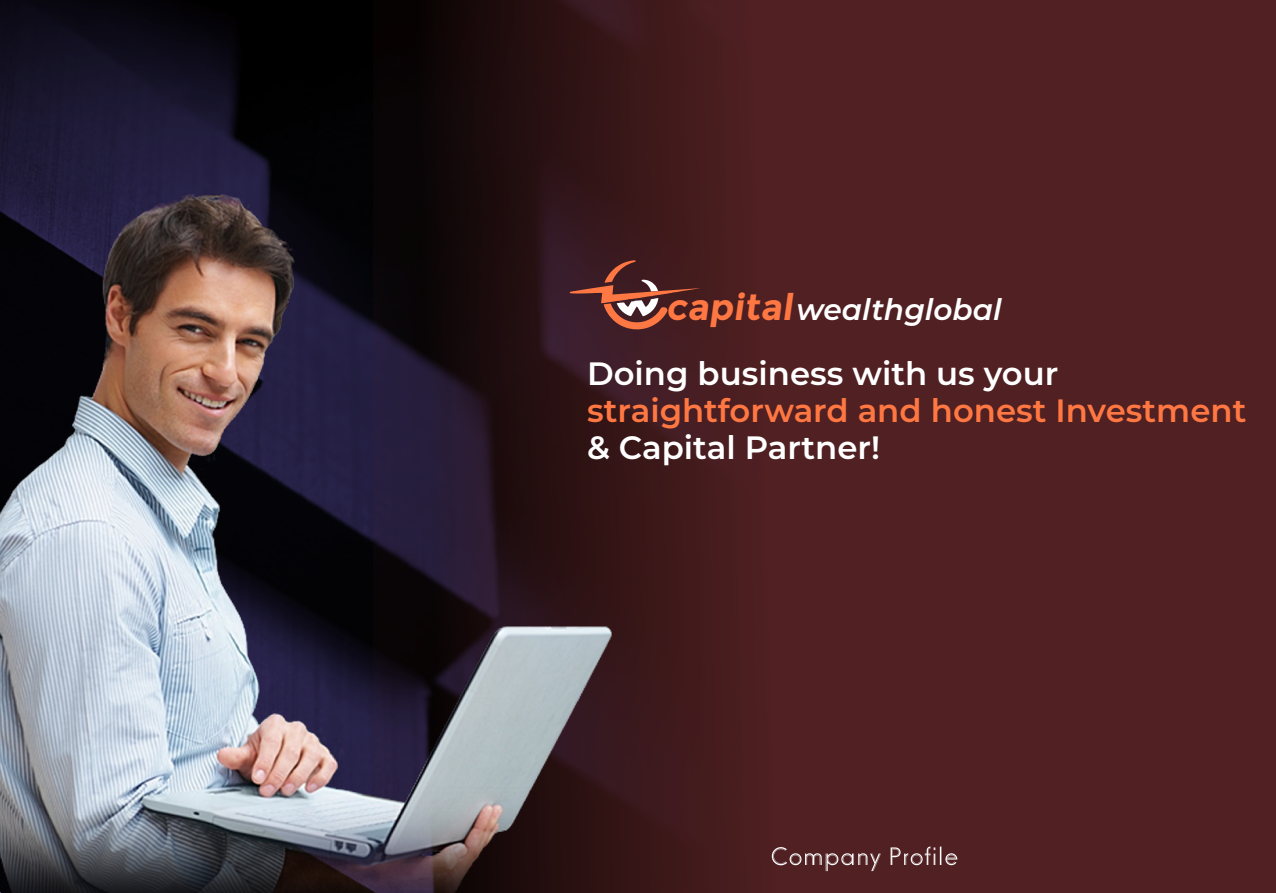
<style>
.page{position:relative;width:1276px;height:893px;background:#fff}
.page>*{position:absolute;margin:0;border:0;box-sizing:border-box;transform-origin:0 0}
.t1{font:600 32.25px "Montserrat";color:#fff}
.t2{font:600 32.25px "Montserrat";color:#ff7742}
.t3{font:italic 600 29.55px "Montserrat";color:#fff}
.s1{font-weight:700;font-style:normal;font-size:36.6px;color:#ff7742}
</style>
<div class="page">
<div style="left:0;top:0;width:1275px;height:893px;background:#1c0f61;opacity:.77"></div>
<svg style="left:772px;top:847px;width:109px;height:24px;background:#6a4244"></svg>
<svg style="left:890px;top:847px;width:67px;height:18px"></svg>
<img style="left:0;top:194px;width:611px;height:699px">
<svg style="left:570px;top:260px;width:131px;height:70px;background:#643432"></svg>
<p class="t3" style="left:666px;top:291px;width:337px"><span class="s1">capital</span>wealthglobal</p>
<p class="t1" style="left:587px;top:354px;width:473px">Doing business with us your</p>
<p class="t2" style="left:587px;top:391px;width:661px">straightforward and honest Investment</p>
<p class="t1" style="left:587px;top:428px;width:294px">&amp; Capital Partner!</p>
</div>
